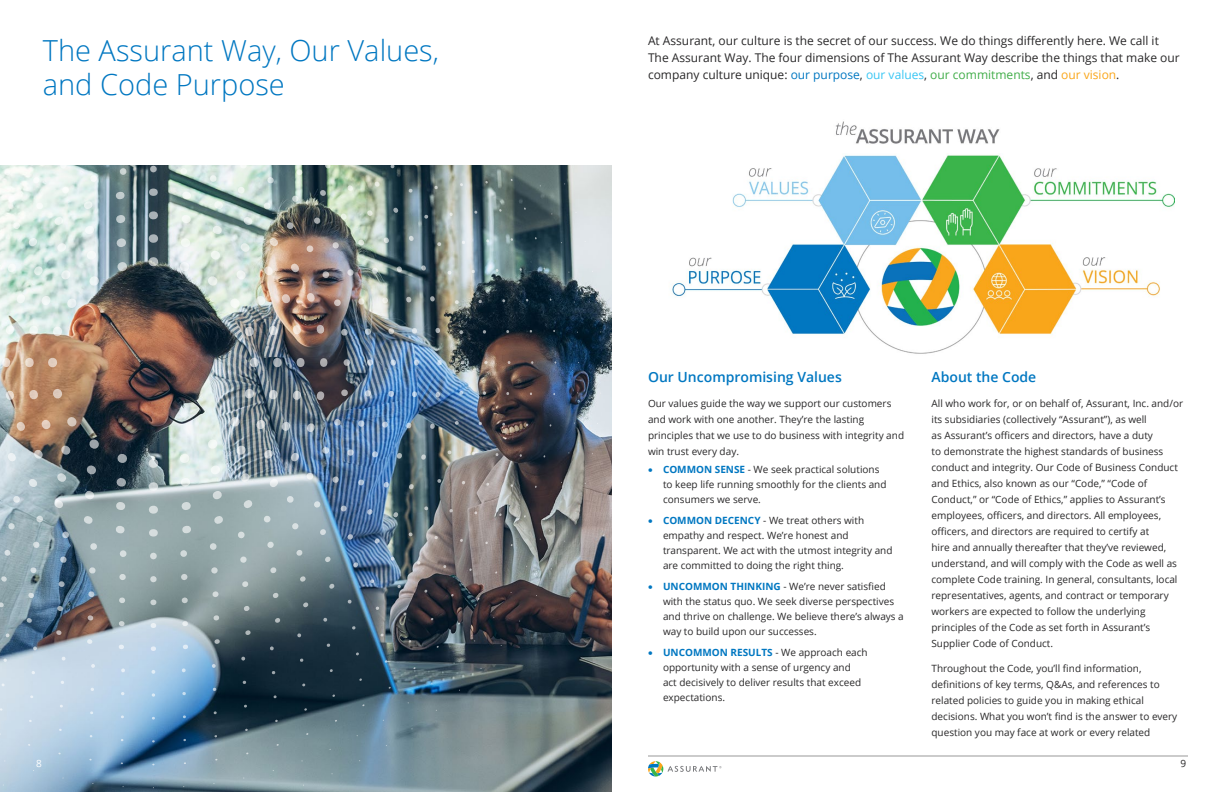
<style>
.page{position:relative;width:1224px;height:792px;background:#fff}
.page>*{position:absolute;margin:0;border:0;box-sizing:border-box;transform-origin:0 0}
.t1{font:300 29px/34.8px "Open Sans";color:#0077c1}
.t2{font:600 14px "Open Sans";color:#0077c1}
.t3{font:12px/17px "Open Sans";color:#292829}
.t4{font:10px/16px "Open Sans";color:#292829}
.t5{font:10px "Open Sans";color:#fff}
.s1{color:#0077c1}
.s2{color:#38c6f4}
.s3{color:#41ad49}
.s4{color:#faa61a}
.s5{font-weight:700;color:#0077c1}
</style>
<div class="page">
<hr style="left:648px;top:756px;width:540px;height:1px;background:#989899">
<svg style="left:648px;top:761px;width:73px;height:16px"></svg>
<img style="left:123px;top:166px;width:489px;height:626px">
<img style="left:0;top:165px;width:557px;height:601px">
<img style="left:168px;top:392px;width:433px;height:400px">
<svg style="left:0;top:675px;width:123px;height:117px;background:#b0c9de"></svg>
<img style="left:0;top:165px;width:139px;height:168px">
<img style="left:183px;top:165px;width:419px;height:183px">
<img style="left:0;top:362px;width:134px;height:313px">
<img style="left:672px;top:121px;width:502px;height:233px">
<h1 class="t1" style="left:43px;top:32px;width:398px">The Assurant Way, Our Values, and Code Purpose</h1>
<p class="t5" style="left:36px;top:756px;width:7px">8</p>
<p class="t3" style="left:648px;top:32px;width:533px">At Assurant, our culture is the secret of our success. We do things differently here. We call it<br>The Assurant Way. The four dimensions of The Assurant Way describe the things that make our company culture unique: <span class="s1">our purpose</span>, <span class="s2">our values</span>, <span class="s3">our commitments</span>, and <span class="s4">our vision</span>.</p>
<h2 class="t2" style="left:648px;top:367px;width:195px">Our Uncompromising Values</h2>
<p class="t4" style="left:648px;top:395px;width:258px">Our values guide the way we support our customers and work with one another. They’re the lasting principles that we use to do business with integrity and win trust every day.</p>
<p class="t4" style="left:663px;top:461px;width:225px;line-height:15px;text-indent:-15px"><span class="s1">•</span> <span class="s5">COMMON SENSE</span> - We seek practical solutions to keep life running smoothly for the clients and consumers we serve.</p>
<p class="t4" style="left:663px;top:512px;width:231px;line-height:15px;text-indent:-15px"><span class="s1">•</span> <span class="s5">COMMON DECENCY</span> - We treat others with empathy and respect. We’re honest and transparent. We act with the utmost integrity and are committed to doing the right thing.</p>
<p class="t4" style="left:663px;top:578px;width:242px;line-height:15px;text-indent:-15px"><span class="s1">•</span> <span class="s5">UNCOMMON THINKING</span> - We’re never satisfied with the status quo. We seek diverse perspectives and thrive on challenge. We believe there’s always a way to build upon our successes.</p>
<p class="t4" style="left:663px;top:645px;width:206px;line-height:15px;text-indent:-15px"><span class="s1">•</span> <span class="s5">UNCOMMON RESULTS</span> - We approach each opportunity with a sense of urgency and<br>act decisively to deliver results that exceed expectations.</p>
<h2 class="t2" style="left:932px;top:367px;width:106px">About the Code</h2>
<p class="t4" style="left:932px;top:395px;width:253px">All who work for, or on behalf of, Assurant, Inc. and/or its subsidiaries (collectively “Assurant”), as well<br>as Assurant’s officers and directors, have a duty<br>to demonstrate the highest standards of business conduct and integrity. Our Code of Business Conduct and Ethics, also known as our “Code,” “Code of Conduct,” or “Code of Ethics,” applies to Assurant’s employees, officers, and directors. All employees, officers, and directors are required to certify at<br>hire and annually thereafter that they’ve reviewed, understand, and will comply with the Code as well as complete Code training. In general, consultants, local representatives, agents, and contract or temporary workers are expected to follow the underlying principles of the Code as set forth in Assurant’s Supplier Code of Conduct.</p>
<p class="t4" style="left:932px;top:660px;width:247px">Throughout the Code, you’ll find information, definitions of key terms, Q&amp;As, and references to related policies to guide you in making ethical decisions. What you won’t find is the answer to every question you may face at work or every related</p>
<p class="t4" style="left:1181px;top:755px;width:7px">9</p>
</div>
